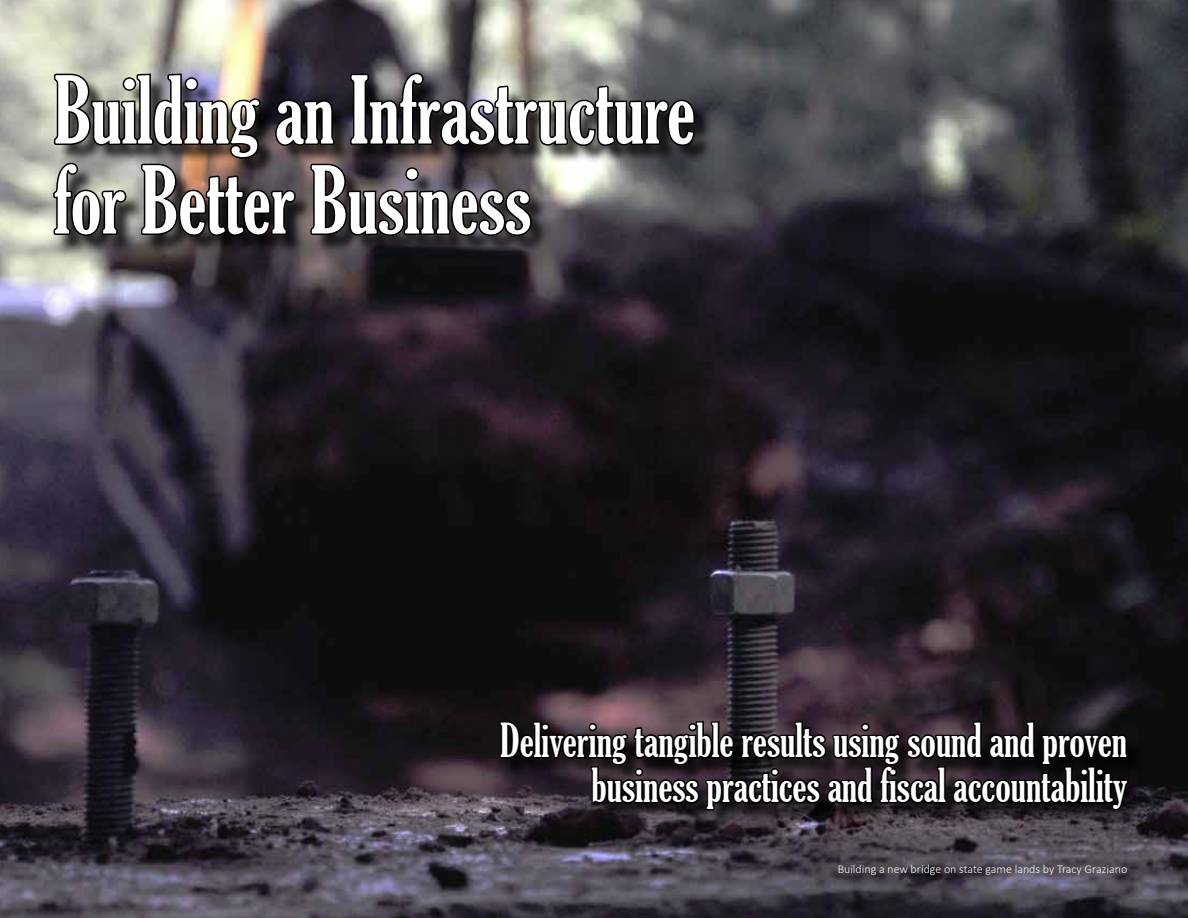
<style>
.page{position:relative;width:1188px;height:918px;background:#fff}
.page>*{position:absolute;margin:0;border:0;box-sizing:border-box;transform-origin:0 0}
.t1{font:extra-condensed 90px/90px "Gloucester";color:#fff}
.t2{font:extra-condensed 45px/45px "Gloucester";color:#fff;text-align:right}
.t3{font:300 12px "Calibri";color:#fff}
</style>
<div class="page">
<img style="left:0;top:0;width:1188px;height:918px">
<div style="left:56px;top:75px;width:658px;height:179px;background:#000;opacity:.75"></div>
<img style="left:51px;top:70px;width:645px;height:168px">
<div style="left:502px;top:724px;width:645px;height:105px;background:#000;opacity:.75"></div>
<svg style="left:497px;top:720px;width:634px;height:190px"></svg>
<h1 class="t1" style="left:54px;top:66px;width:643px">Building an Infrastructure for Better Business</h1>
<p class="t2" style="left:500px;top:718px;width:629px">Delivering tangible results using sound and proven business practices and fiscal accountability</p>
<p class="t3" style="left:838px;top:862px;width:291px">Building a new bridge on state game lands by Tracy Graziano</p>
</div>
